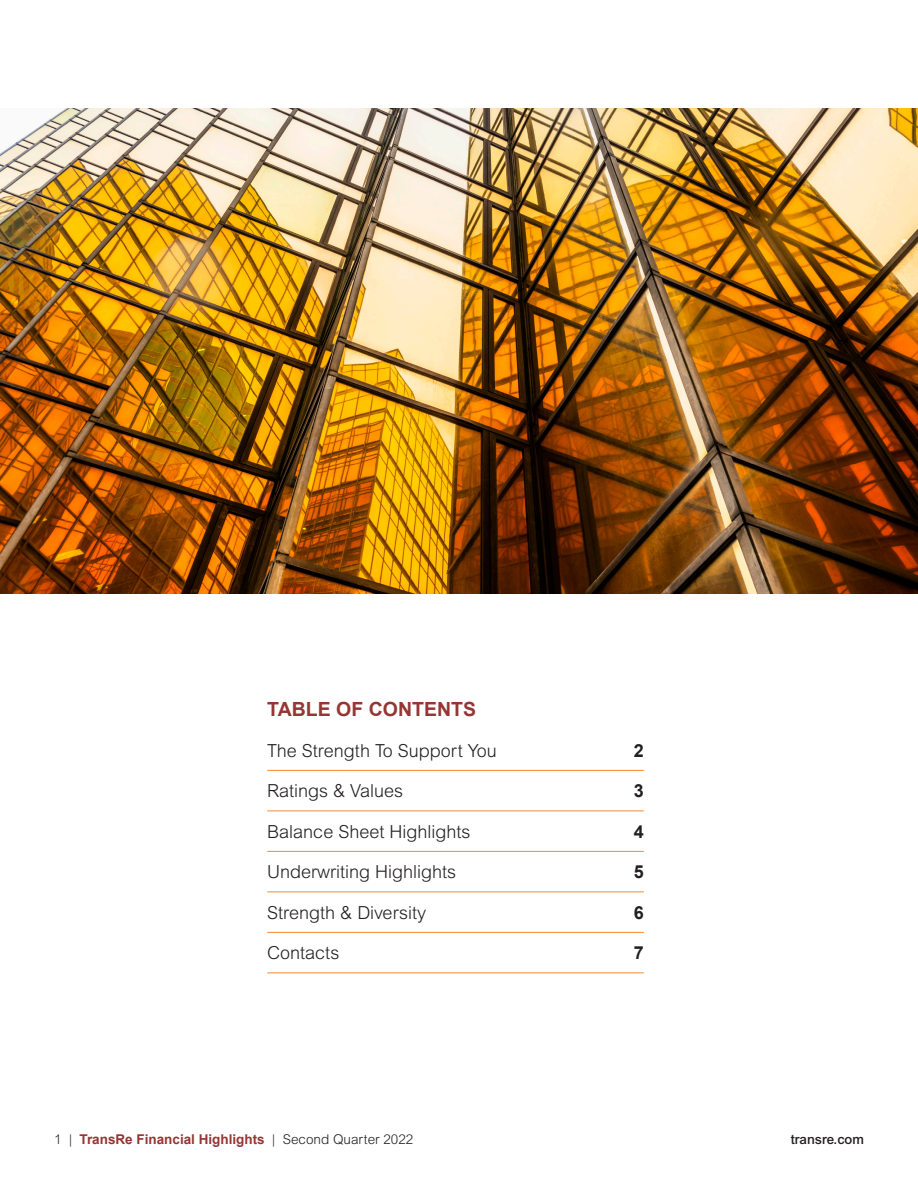
<style>
.page{position:relative;width:918px;height:1188px;background:#fff}
.page>*{position:absolute;margin:0;border:0;box-sizing:border-box;transform-origin:0 0}
.subhead_caps_blue{font:700 19.5px "Arial";color:#953634}
.t1{font:300 18px "Arial MT Std";color:#231f20}
.t2{font:700 18px "Arial";color:#231f20}
.t3{font:700 13.5px "Arial";color:#953634}
.t4{font:500 13.5px "Arial MT Std";color:#231f20}
.s1{font-family:"Arial MT Std";font-weight:300;color:#231f20}
</style>
<div class="page">
<hr style="left:267px;top:770px;width:377px;height:1px;background:#f58932">
<hr style="left:267px;top:811px;width:377px;height:1px;background:#f58932">
<hr style="left:267px;top:851px;width:377px;height:1px;background:#f58932">
<hr style="left:267px;top:892px;width:377px;height:1px;background:#f58932">
<hr style="left:267px;top:932px;width:377px;height:1px;background:#f58932">
<hr style="left:267px;top:973px;width:377px;height:1px;background:#f58932">
<img style="left:0;top:108px;width:918px;height:486px">
<p class="subhead_caps_blue" style="left:267px;top:697px;width:210px">TABLE OF CONTENTS</p>
<p class="t1" style="left:267px;top:740px;width:231px">The Strength To Support You</p>
<p class="t2" style="left:634px;top:739px;width:12px">2</p>
<p class="t1" style="left:267px;top:781px;width:137px">Ratings &amp; Values</p>
<p class="t2" style="left:634px;top:779px;width:12px">3</p>
<p class="t1" style="left:267px;top:821px;width:205px">Balance Sheet Highlights</p>
<p class="t2" style="left:634px;top:820px;width:12px">4</p>
<p class="t1" style="left:267px;top:862px;width:191px">Underwriting Highlights</p>
<p class="t2" style="left:634px;top:860px;width:12px">5</p>
<p class="t1" style="left:267px;top:902px;width:160px">Strength &amp; Diversity</p>
<p class="t2" style="left:634px;top:901px;width:12px">6</p>
<p class="t1" style="left:267px;top:943px;width:74px">Contacts</p>
<p class="t2" style="left:634px;top:941px;width:12px">7</p>
<p class="t3" style="left:54px;top:1130px;width:361px"><span class="s1">1 |</span> TransRe Financial Highlights <span class="s1">| Second Quarter 2022</span></p>
<p class="t4" style="left:791px;top:1131px;width:75px">transre.com</p>
</div>
